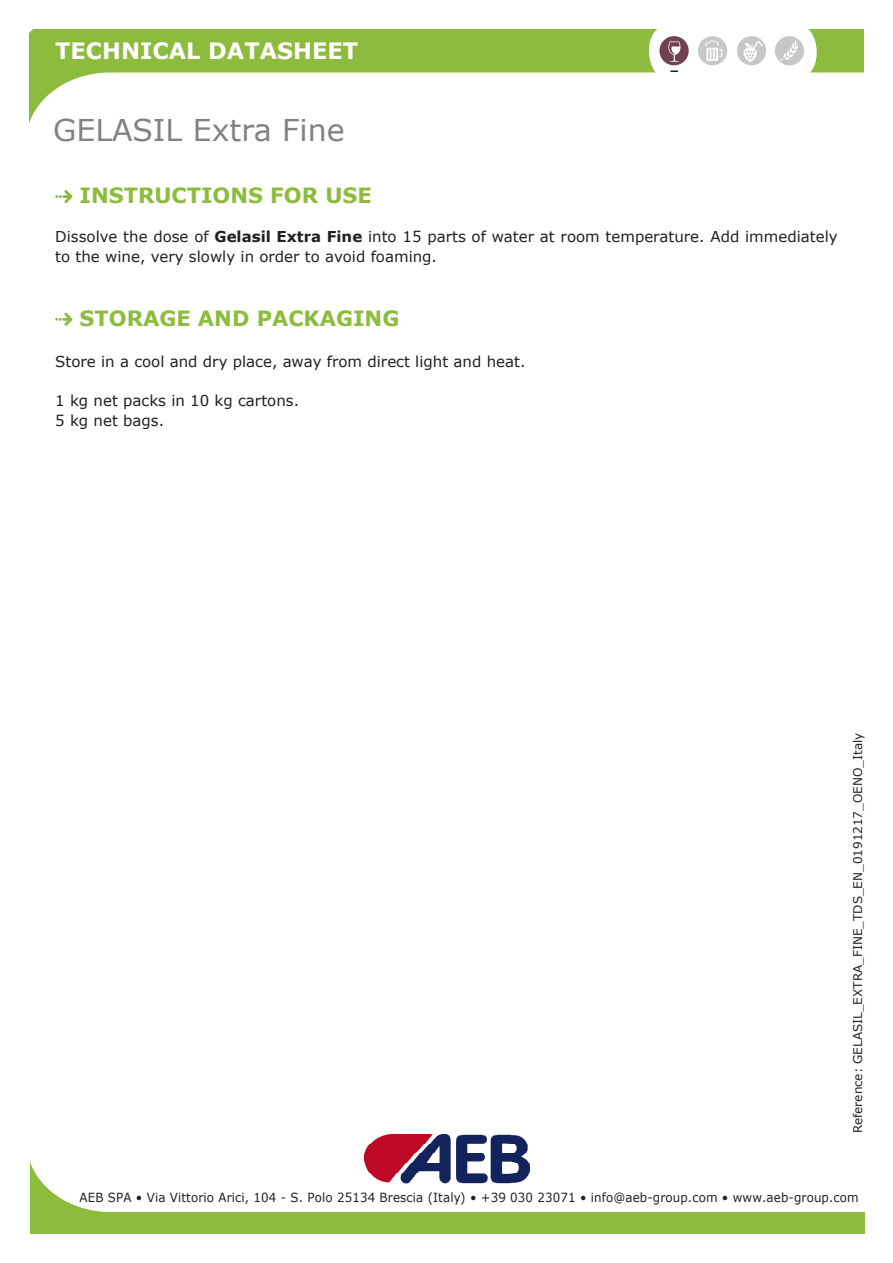
<style>
.page{position:relative;width:893px;height:1263px;background:#fff}
.page>*{position:absolute;margin:0;border:0;box-sizing:border-box;transform-origin:0 0}
.t1{font:30px "Verdana";color:#808285}
.t2{font:700 22.5px "Verdana";color:#fff}
.t3{font:700 21px "Verdana";color:#8dbb3e}
.t4{font:15px/19.5px "Verdana";color:#231f20}
.t5{font:12.6px "Verdana";letter-spacing:.01em;color:#231f20;scale:.94 1}
.t6{font:12px "Verdana";color:#231f20}
.s1{font-weight:700}
</style>
<div class="page">
<svg style="left:30px;top:30px;width:833px;height:91px"></svg>
<div style="left:649px;top:22px;width:167px;height:60px;background:#fff;border-radius:28px"></div>
<svg style="left:670px;top:70px;width:8px;height:2px"></svg>
<div style="left:775px;top:36px;width:29px;height:29px;background:#c6c7c8;border-radius:50%"></div>
<svg style="left:779px;top:40px;width:19px;height:21px"></svg>
<div style="left:737px;top:36px;width:29px;height:29px;background:#c6c7c8;border-radius:50%"></div>
<div style="left:659px;top:36px;width:30px;height:29px;background:#724053;border-radius:50%"></div>
<div style="left:698px;top:36px;width:29px;height:29px;background:#c6c7c8;border-radius:50%"></div>
<svg style="left:705px;top:40px;width:17px;height:21px"></svg>
<svg style="left:668px;top:41px;width:12px;height:21px"></svg>
<svg style="left:743px;top:41px;width:20px;height:21px"></svg>
<svg style="left:30px;top:1162px;width:835px;height:71px"></svg>
<img style="left:364px;top:1134px;width:165px;height:49px">
<svg style="left:55px;top:190px;width:17px;height:13px"></svg>
<svg style="left:55px;top:313px;width:17px;height:13px"></svg>
<h2 class="t2" style="left:55px;top:35px;width:304px">TECHNICAL DATASHEET</h2>
<p class="t1" style="left:53px;top:110px;width:293px">GELASIL Extra Fine</p>
<p class="t3" style="left:80px;top:181px;width:294px">INSTRUCTIONS FOR USE</p>
<p class="t4" style="left:55px;top:227px;width:784px">Dissolve the dose of <span class="s1">Gelasil Extra Fine</span> into 15 parts of water at room temperature. Add immediately to the wine, very slowly in order to avoid foaming.</p>
<p class="t3" style="left:80px;top:303px;width:321px">STORAGE AND PACKAGING</p>
<p class="t4" style="left:55px;top:352px;width:472px">Store in a cool and dry place, away from direct light and heat.</p>
<p class="t4" style="left:55px;top:391px;width:245px">1 kg net packs in 10 kg cartons.</p>
<p class="t4" style="left:55px;top:410px;width:110px">5 kg net bags.</p>
<p class="t6" style="left:850px;top:1133px;width:402px;rotate:-90deg">Reference: GELASIL_EXTRA_FINE_TDS_EN_0191217_OENO_Italy</p>
<p class="t5" style="left:80px;top:1189px;width:830px">AEB SPA • Via Vittorio Arici, 104 - S. Polo 25134 Brescia (Italy) • +39 030 23071 • info@aeb-group.com • www.aeb-group.com</p>
</div>
